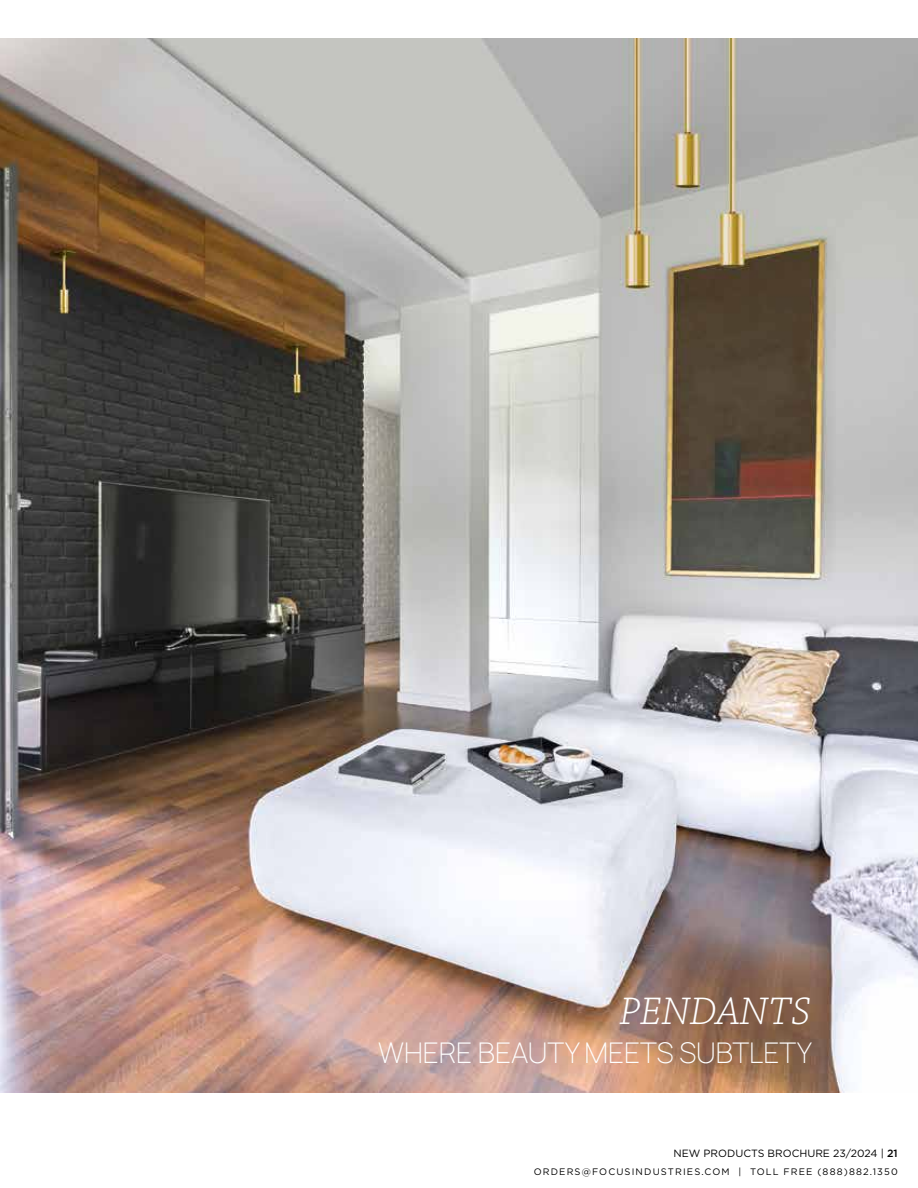
<style>
.page{position:relative;width:918px;height:1188px;background:#fff}
.page>*{position:absolute;margin:0;border:0;box-sizing:border-box;transform-origin:0 0}
.t1{font:italic 300 40.5px "Chaparral Pro";letter-spacing:.005em;color:#fff}
.t2{font:200 28.5px "Manrope";color:#fff}
.t3{font:10.5px "Gotham";color:#000}
.t4{font:9.45px "Gotham";letter-spacing:.12em;color:#000}
.s1{font-weight:500}
</style>
<div class="page">
<img style="left:0;top:39px;width:918px;height:1054px">
<h1 class="t1" style="left:619px;top:989px;width:193px">PENDANTS</h1>
<h2 class="t2" style="left:378px;top:1037px;width:435px">WHERE BEAUTY MEETS SUBTLETY</h2>
<p class="t3" style="left:674px;top:1147px;width:226px">NEW PRODUCTS BROCHURE 23/2024 | <span class="s1">21</span></p>
<p class="t4" style="left:534px;top:1166px;width:365px">ORDERS@FOCUSINDUSTRIES.COM | TOLL FREE (888)882.1350</p>
</div>
